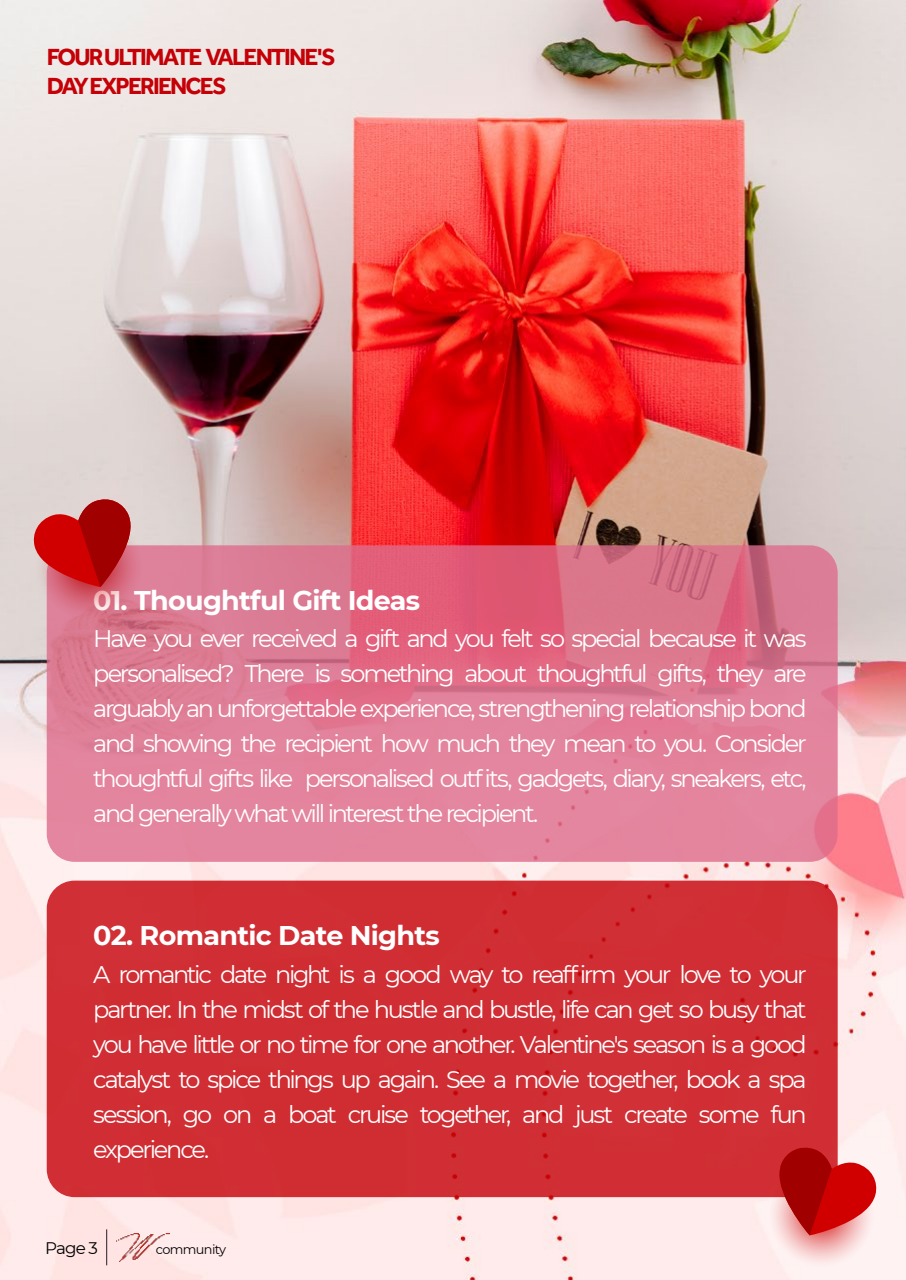
<style>
.page{position:relative;width:906px;height:1280px;background:#fff}
.page>*{position:absolute;margin:0;border:0;box-sizing:border-box;transform-origin:0 0}
.t1{font:700 27px "Montserrat";letter-spacing:-.025em;color:#fff}
.t2{font:24px/35px "Montserrat";letter-spacing:-.095em;color:#fff;text-align:justify}
.t3{font:700 24px/29px "Effra Trial";letter-spacing:-.075em;color:#c50007}
.t4{font:16.7px "Montserrat";color:#000}
.t5{font:12.9px "Montserrat";letter-spacing:-.05em;color:#000}
</style>
<div class="page">
<img style="left:0;top:0;width:906px;height:1280px">
<hr style="left:106px;top:1229px;width:1px;height:36px;background:#231f20">
<img style="left:116px;top:1234px;width:55px;height:27px">
<svg style="left:47px;top:545px;width:791px;height:317px;background:#df7a93"></svg>
<div style="left:47px;top:881px;width:791px;height:316px;background:#d02e34;border-radius:28px"></div>
<svg style="left:768px;top:1144px;width:111px;height:123px"></svg>
<svg style="left:31px;top:496px;width:111px;height:123px;background:#cc575e"></svg>
<p class="t3" style="left:47px;top:45px;width:290px">FOUR ULTIMATE VALENTINE'S<br>DAY EXPERIENCES</p>
<p class="t1" style="left:93px;top:580px;width:329px">01. Thoughtful Gift Ideas</p>
<p class="t2" style="left:93px;top:621px;width:715px">Have you ever received a gift and you felt so special because it was personalised? There is something about thoughtful gifts, they are arguably an unforgettable experience, strengthening relationship bond and showing the recipient how much they mean to you. Consider thoughtful gifts like personalised outfits, gadgets, diary, sneakers, etc, and generally what will interest the recipient.</p>
<p class="t1" style="left:93px;top:916px;width:348px">02. Romantic Date Nights</p>
<p class="t2" style="left:93px;top:956px;width:715px">A romantic date night is a good way to reaffirm your love to your partner. In the midst of the hustle and bustle, life can get so busy that you have little or no time for one another. Valentine's season is a good catalyst to spice things up again. See a movie together, book a spa session, go on a boat cruise together, and just create some fun experience.</p>
<p class="t4" style="left:45px;top:1237px;width:54px">Page 3</p>
<p class="t5" style="left:156px;top:1241px;width:72px">community</p>
</div>
